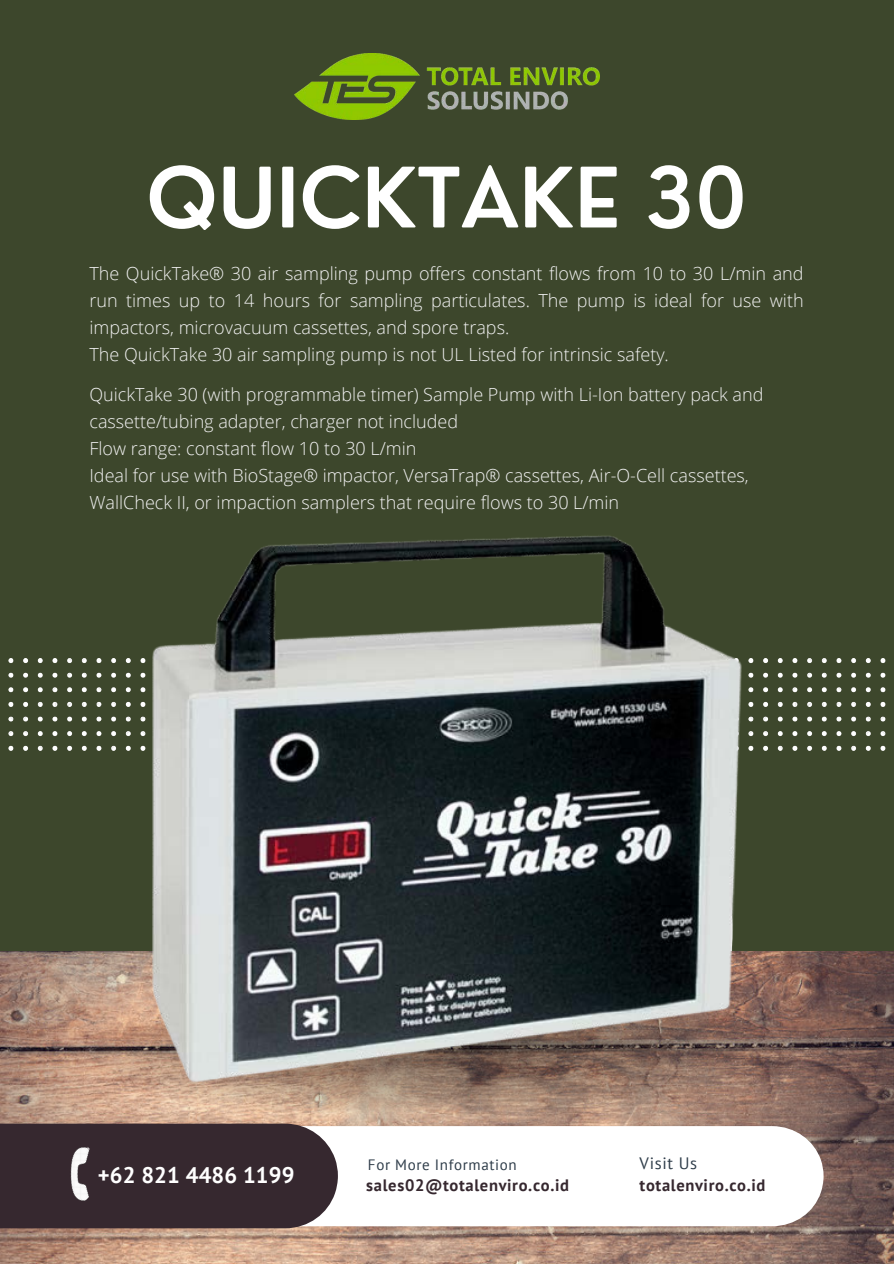
<style>
.page{position:relative;width:894px;height:1264px;background:#fff}
.page>*{position:absolute;margin:0;border:0;box-sizing:border-box;transform-origin:0 0}
.t1{font:600 81px "Nourd";color:#fff}
.t2{font:700 22.5px "PT Sans";letter-spacing:.005em;color:#fff}
.t3{font:300 18px/27px "Open Sans";color:#f2f2f2}
.t4{font:700 16.5px "PT Sans";letter-spacing:.04em;color:#36282f}
.t5{font:16.5px "PT Sans";letter-spacing:.04em;color:#2e3c49}
.t6{font:15px "PT Sans";letter-spacing:.04em;color:#2e3c49}
</style>
<div class="page">
<div style="left:0;top:0;width:893px;height:1263px;background:#3d472c"></div>
<img style="left:0;top:951px;width:893px;height:312px">
<img style="left:8px;top:658px;width:123px;height:93px">
<img style="left:753px;top:658px;width:133px;height:93px">
<img style="left:80px;top:984px;width:715px;height:141px">
<div style="left:338px;top:1126px;width:485px;height:100px;background:#fff"></div>
<div style="left:0;top:1123px;width:338px;height:105px;background:#36282f"></div>
<img style="left:47px;top:1139px;width:66px;height:66px">
<img style="left:295px;top:53px;width:304px;height:67px">
<img style="left:140px;top:535px;width:613px;height:562px">
<p class="t1" style="left:146px;top:146px;width:603px">QUICKTAKE 30</p>
<p class="t3" style="left:89px;top:260px;width:715px;text-align:justify">The QuickTake® 30 air sampling pump offers constant flows from 10 to 30 L/min and run times up to 14 hours for sampling particulates. The pump is ideal for use with impactors, microvacuum cassettes, and spore traps.</p>
<p class="t3" style="left:89px;top:341px;width:581px">The QuickTake 30 air sampling pump is not UL Listed for intrinsic safety.</p>
<p class="t3" style="left:89px;top:380px;width:675px">QuickTake 30 (with programmable timer) Sample Pump with Li-Ion battery pack and cassette/tubing adapter, charger not included</p>
<p class="t3" style="left:89px;top:434px;width:328px">Flow range: constant flow 10 to 30 L/min</p>
<p class="t3" style="left:89px;top:461px;width:660px">Ideal for use with BioStage® impactor, VersaTrap® cassettes, Air-O-Cell cassettes,<br>WallCheck II, or impaction samplers that require flows to 30 L/min</p>
<p class="t2" style="left:98px;top:1160px;width:198px">+62 821 4486 1199</p>
<p class="t6" style="left:368px;top:1154px;width:150px">For More Information</p>
<p class="t5" style="left:639px;top:1151px;width:59px">Visit Us</p>
<p class="t4" style="left:366px;top:1174px;width:204px">sales02@totalenviro.co.id</p>
<p class="t4" style="left:639px;top:1174px;width:127px">totalenviro.co.id</p>
</div>
